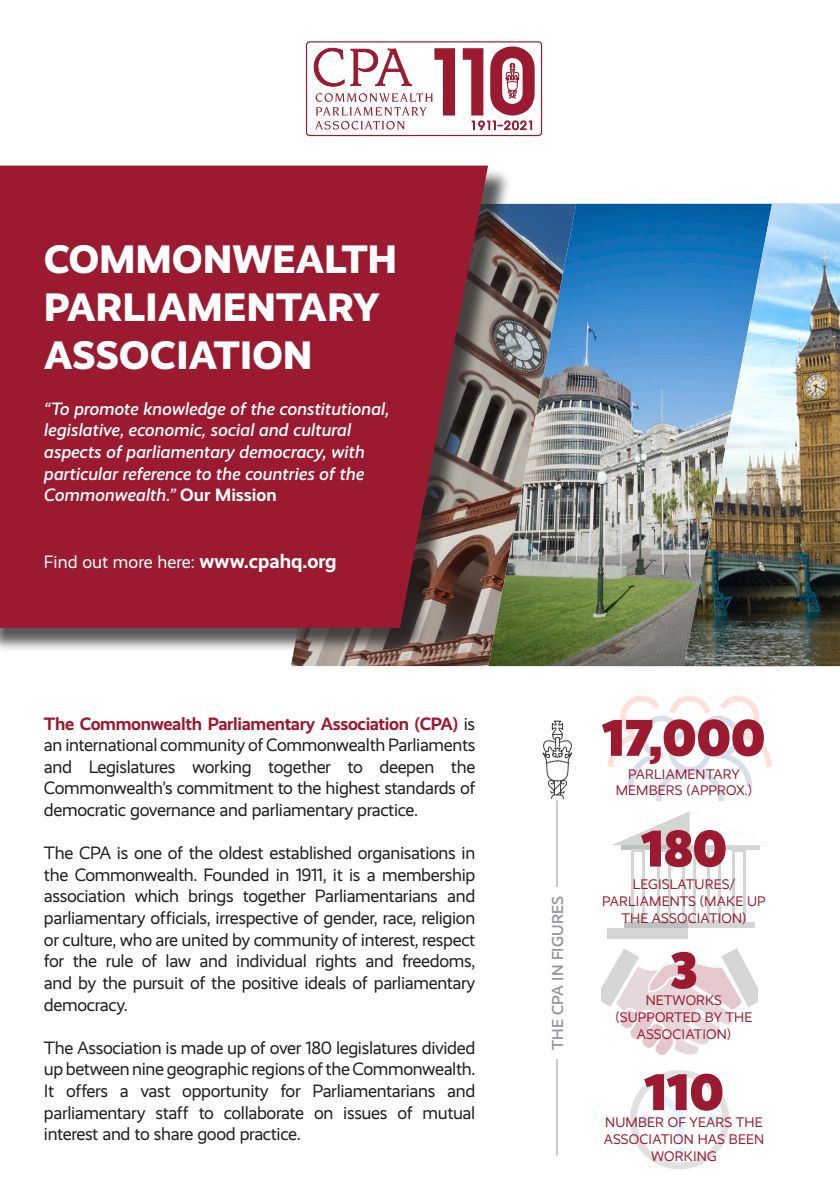
<style>
.page{position:relative;width:840px;height:1191px;background:#fff}
.page>*{position:absolute;margin:0;border:0;box-sizing:border-box;transform-origin:0 0}
.t1{font:900 52px "Realist";color:#9c1a30}
.t2{font:800 40px/48px "Realist";letter-spacing:.01em;color:#fff}
.t3{font:18px/21.6px "Realist";letter-spacing:-.02em;color:#231f20;text-align:justify}
.t4{font:italic 500 18px/21.6px "Realist";color:#fff}
.t5{font:18px "Realist";color:#fff}
.t6{font:500 16px "Realist";letter-spacing:.01em;color:#939598}
.t7{font:14px/16.8px "Realist";letter-spacing:.01em;color:#9c1a30;text-align:center}
.s1{font-weight:700;font-style:normal}
.s2{font-weight:700;font-size:20px}
.s3{font-weight:700;color:#9c1a30}
</style>
<div class="page">
<svg style="left:630px;top:1070px;width:99px;height:99px"></svg>
<svg style="left:607px;top:695px;width:164px;height:106px"></svg>
<img style="left:601px;top:948px;width:156px;height:106px">
<div style="left:621px;top:843px;width:138px;height:6px;background:#bcc0c1"></div>
<div style="left:689px;top:843px;width:70px;height:6px;background:#d4d6d4"></div>
<div style="left:624px;top:922px;width:130px;height:7px;background:#bcc0c1"></div>
<div style="left:607px;top:928px;width:164px;height:10px;background:#d4d6d4"></div>
<div style="left:631px;top:849px;width:13px;height:73px;background:#d4d6d4"></div>
<svg style="left:656px;top:849px;width:14px;height:73px"></svg>
<svg style="left:681px;top:849px;width:14px;height:73px"></svg>
<svg style="left:707px;top:849px;width:13px;height:73px"></svg>
<svg style="left:732px;top:849px;width:13px;height:73px"></svg>
<div style="left:688px;top:922px;width:66px;height:7px;background:#d4d6d4"></div>
<div style="left:688px;top:928px;width:83px;height:10px;background:#fff"></div>
<svg style="left:612px;top:811px;width:155px;height:34px"></svg>
<div style="left:634px;top:852px;width:8px;height:67px;background:#fff"></div>
<div style="left:659px;top:852px;width:8px;height:67px;background:#fff"></div>
<div style="left:684px;top:852px;width:8px;height:67px;background:#fff"></div>
<div style="left:709px;top:852px;width:8px;height:67px;background:#fff"></div>
<div style="left:735px;top:852px;width:7px;height:67px;background:#fff"></div>
<hr style="left:556px;top:800px;width:1px;height:355px;background:#97999c">
<img style="left:488px;top:204px;width:195px;height:462px">
<img style="left:683px;top:204px;width:156px;height:462px">
<div style="left:0;top:169px;width:512px;height:483px;background:#231f20;opacity:.75"></div>
<svg style="left:0;top:166px;width:488px;height:462px;background:#971f32"></svg>
<div style="left:306px;top:41px;width:236px;height:95px;border:1px solid #9c1a30;border-radius:3px"></div>
<svg style="left:490px;top:47px;width:44px;height:68px"></svg>
<svg style="left:314px;top:48px;width:141px;height:82px"></svg>
<svg style="left:462px;top:48px;width:21px;height:67px"></svg>
<svg style="left:471px;top:121px;width:60px;height:9px"></svg>
<div style="left:550px;top:887px;width:13px;height:171px;background:#fff"></div>
<svg style="left:542px;top:721px;width:30px;height:78px"></svg>
<p class="t2" style="left:44px;top:235px;width:354px">COMMONWEALTH<br>PARLIAMENTARY<br>ASSOCIATION</p>
<p class="t4" style="left:44px;top:398px;width:347px">“To promote knowledge of the constitutional, legislative, economic, social and cultural aspects of parliamentary democracy, with particular reference to the countries of the Commonwealth.” <span class="s1">Our Mission</span></p>
<p class="t5" style="left:44px;top:552px;width:294px">Find out more here: <span class="s2">www.cpahq.org</span></p>
<p class="t3" style="left:44px;top:713px;width:432px"><span class="s3">The Commonwealth Parliamentary Association (CPA)</span> is an international community of Commonwealth Parliaments and Legislatures working together to deepen the Commonwealth’s commitment to the highest standards of democratic governance and parliamentary practice.</p>
<p class="t3" style="left:44px;top:842px;width:433px">The CPA is one of the oldest established organisations in the Commonwealth. Founded in 1911, it is a membership association which brings together Parliamentarians and parliamentary officials, irrespective of gender, race, religion or culture, who are united by community of interest, respect for the rule of law and individual rights and freedoms, and by the pursuit of the positive ideals of parliamentary democracy.</p>
<p class="t3" style="left:44px;top:1037px;width:432px">The Association is made up of over 180 legislatures divided up between nine geographic regions of the Commonwealth.<br>It offers a vast opportunity for Parliamentarians and parliamentary staff to collaborate on issues of mutual interest and to share good practice.</p>
<p class="t6" style="left:548px;top:1050px;width:156px;rotate:-90deg">THE CPA IN FIGURES</p>
<p class="t1" style="left:601px;top:706px;width:165px">17,000</p>
<p class="t7" style="left:627px;top:765px;width:113px">PARLIAMENTARY</p>
<p class="t7" style="left:615px;top:782px;width:138px">MEMBERS (APPROX.)</p>
<p class="t1" style="left:640px;top:817px;width:88px">180</p>
<p class="t7" style="left:602px;top:876px;width:165px">LEGISLATURES/<br>PARLIAMENTS (MAKE UP<br>THE ASSOCIATION)</p>
<p class="t1" style="left:670px;top:939px;width:29px">3</p>
<p class="t7" style="left:615px;top:992px;width:138px">NETWORKS (SUPPORTED BY THE<br>ASSOCIATION)</p>
<p class="t1" style="left:643px;top:1061px;width:81px">110</p>
<p class="t7" style="left:603px;top:1130px;width:162px">ASSOCIATION HAS BEEN<br>WORKING</p>
<p class="t7" style="left:605px;top:1113px;width:159px">NUMBER OF YEARS THE</p>
</div>
